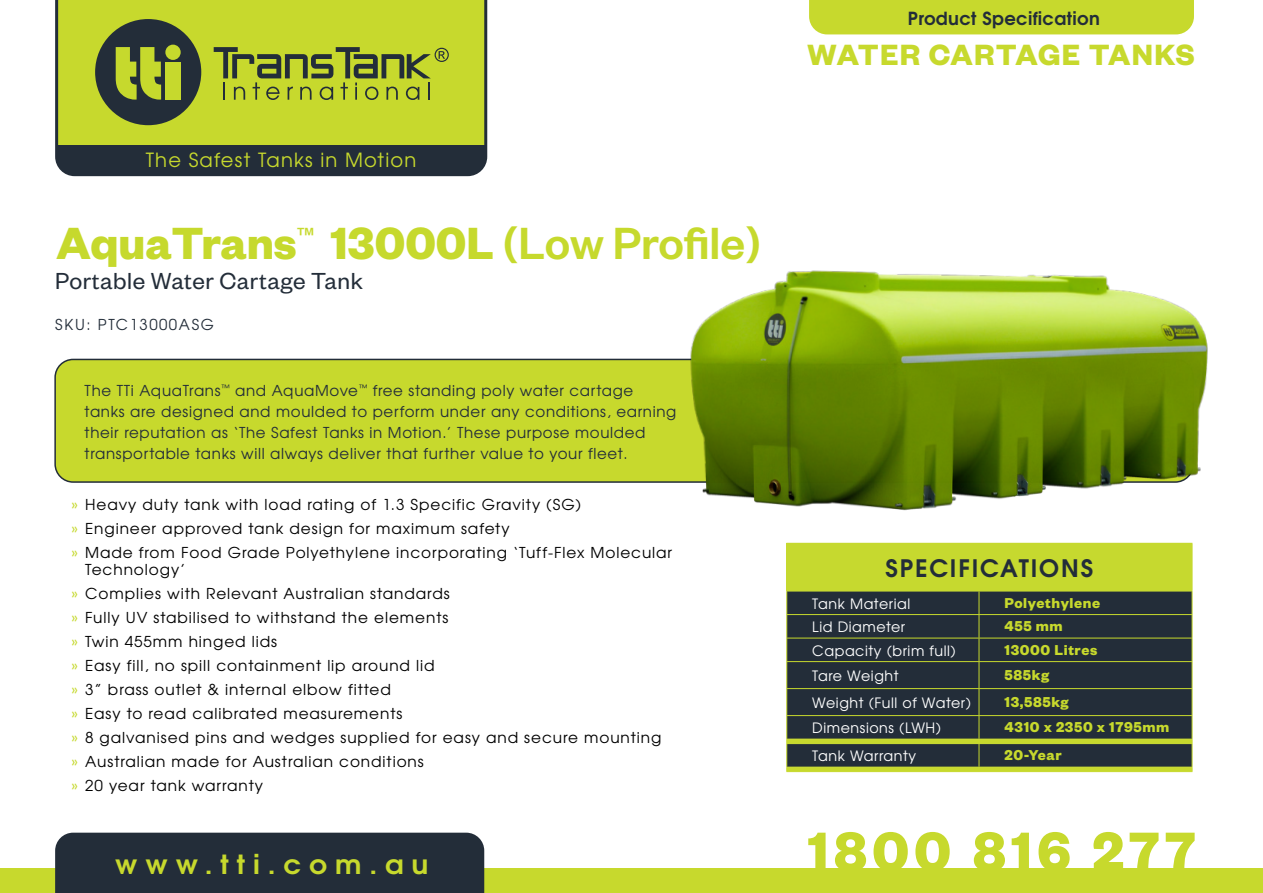
<style>
.page{position:relative;width:1263px;height:893px;background:#fff}
.page>*{position:absolute;margin:0;border:0;box-sizing:border-box;transform-origin:0 0}
.t1{font:700 60px "Founders Grotesk";letter-spacing:.08em;color:#c7d92d}
.t2{font:700 49.5px "Founders Grotesk";color:#c6d92d}
.t3{font:700 32.1px "Founders Grotesk";letter-spacing:.025em;color:#c7d92d}
.t4{font:700 26.25px "Te X Gyre Adventor";letter-spacing:.28em;color:#c7d92d;scale:1.07 1}
.t5{font:25.5px "Founders Grotesk";letter-spacing:.02em;color:#232d39}
.t6{font:700 24px "Te X Gyre Adventor";letter-spacing:.075em;color:#232d39}
.t7{font:19.5px "Te X Gyre Adventor";letter-spacing:.06em;color:#c7d92d}
.t8{font:700 18px "Te X Gyre Adventor";letter-spacing:.02em;color:#232d39}
.t9{font:700 15.75px "Founders Grotesk";letter-spacing:.04em;color:#c7d92d}
.t10{font:15px/24px "Te X Gyre Adventor";letter-spacing:.06em;color:#000}
.t11{font:15px/21px "Te X Gyre Adventor";letter-spacing:.045em;color:#232d39}
.t12{font:15px "Te X Gyre Adventor";letter-spacing:.105em;color:#232d39}
.t13{font:14.25px "Te X Gyre Adventor";letter-spacing:.04em;color:#fff}
.s1{font-weight:500}
.s2{color:#c6d92f}
</style>
<div class="page">
<div style="left:0;top:869px;width:1263px;height:24px;background:#c7d92d"></div>
<div style="left:55px;top:833px;width:429px;height:60px;background:#232d39"></div>
<svg style="left:55px;top:0;width:432px;height:176px;background:#93a231"></svg>
<div style="left:809px;top:0;width:385px;height:34px;background:#c7d92d"></div>
<div style="left:55px;top:359px;width:1138px;height:123px;background:#c7d92d;border-radius:18px"></div>
<div style="left:54px;top:359px;width:1140px;height:124px;border:2px solid #232d39;border-radius:18px"></div>
<img style="left:682px;top:270px;width:526px;height:241px">
<div style="left:787px;top:543px;width:405px;height:48px;background:#c6d92f"></div>
<hr style="left:786px;top:543px;width:193px;height:1px;background:#c6d92f">
<hr style="left:786px;top:544px;width:1px;height:47px;background:#c6d92f">
<hr style="left:1192px;top:544px;width:1px;height:47px;background:#c6d92f">
<svg style="left:786px;top:591px;width:407px;height:181px;background:#323d38"></svg>
<hr style="left:786px;top:771px;width:193px;height:1px;background:#c7d92d">
<hr style="left:979px;top:771px;width:213px;height:1px;background:#c7d92d">
<p class="t8" style="left:908px;top:2px;width:193px">Product Specification</p>
<h3 class="t7" style="left:146px;top:145px;width:272px">The Safest Tanks in Motion</h3>
<h2 class="t2" style="left:57px;top:212px;width:706px">AquaTrans<sup>™</sup> 13000L <span class="s1">(Low Profile)</span></h2>
<h3 class="t5" style="left:55px;top:265px;width:309px">Portable Water Cartage Tank</h3>
<p class="t12" style="left:55px;top:312px;width:160px">SKU: PTC13000ASG</p>
<p class="t11" style="left:85px;top:379px;width:593px">The TTi AquaTrans<sup>™</sup> and AquaMove<sup>™</sup> free standing poly water cartage tanks are designed and moulded to perform under any conditions, earning their reputation as ‘The Safest Tanks in Motion.’ These purpose moulded transportable tanks will always deliver that further value to your fleet.</p>
<h3 class="t3" style="left:808px;top:34px;width:389px">WATER CARTAGE TANKS</h3>
<p class="t10" style="left:72px;top:492px;width:602px"><span class="s2">»</span> Heavy duty tank with load rating of 1.3 Specific Gravity (SG)<br><span class="s2">»</span> Engineer approved tank design for maximum safety<br><span class="s2">»</span> Made from Food Grade Polyethylene incorporating ‘Tuff-Flex Molecular</p>
<p class="t10" style="left:72px;top:556px;width:591px;text-indent:13px">Technology’<br><span class="s2">»</span> Complies with Relevant Australian standards<br><span class="s2">»</span> Fully UV stabilised to withstand the elements<br><span class="s2">»</span> Twin 455mm hinged lids<br><span class="s2">»</span> Easy fill, no spill containment lip around lid<br><span class="s2">»</span> 3” brass outlet &amp; internal elbow fitted<br><span class="s2">»</span> Easy to read calibrated measurements<br><span class="s2">»</span> 8 galvanised pins and wedges supplied for easy and secure mounting <span class="s2">»</span> Australian made for Australian conditions<br><span class="s2">»</span> 20 year tank warranty</p>
<h3 class="t6" style="left:886px;top:547px;width:209px">SPECIFICATIONS</h3>
<p class="t13" style="left:812px;top:592px;width:100px">Tank Material</p>
<p class="t9" style="left:1004px;top:593px;width:97px">Polyethylene</p>
<p class="t13" style="left:812px;top:616px;width:94px">Lid Diameter</p>
<p class="t9" style="left:1004px;top:616px;width:60px">455 mm</p>
<p class="t13" style="left:812px;top:639px;width:145px">Capacity (brim full)</p>
<p class="t9" style="left:1004px;top:640px;width:94px">13000 Litres</p>
<p class="t13" style="left:812px;top:664px;width:88px">Tare Weight</p>
<p class="t9" style="left:1004px;top:665px;width:46px">585kg</p>
<p class="t13" style="left:812px;top:691px;width:160px">Weight (Full of Water)</p>
<p class="t9" style="left:1004px;top:692px;width:66px">13,585kg</p>
<p class="t13" style="left:812px;top:717px;width:130px">Dimensions (LWH)</p>
<p class="t9" style="left:1004px;top:717px;width:166px">4310 x 2350 x 1795mm</p>
<p class="t13" style="left:812px;top:745px;width:105px">Tank Warranty</p>
<p class="t9" style="left:1004px;top:745px;width:59px">20-Year</p>
<h3 class="t4" style="left:115px;top:841px;width:294px">www.tti.com.au</h3>
<h1 class="t1" style="left:808px;top:813px;width:389px">1800 816 277</h1>
</div>
